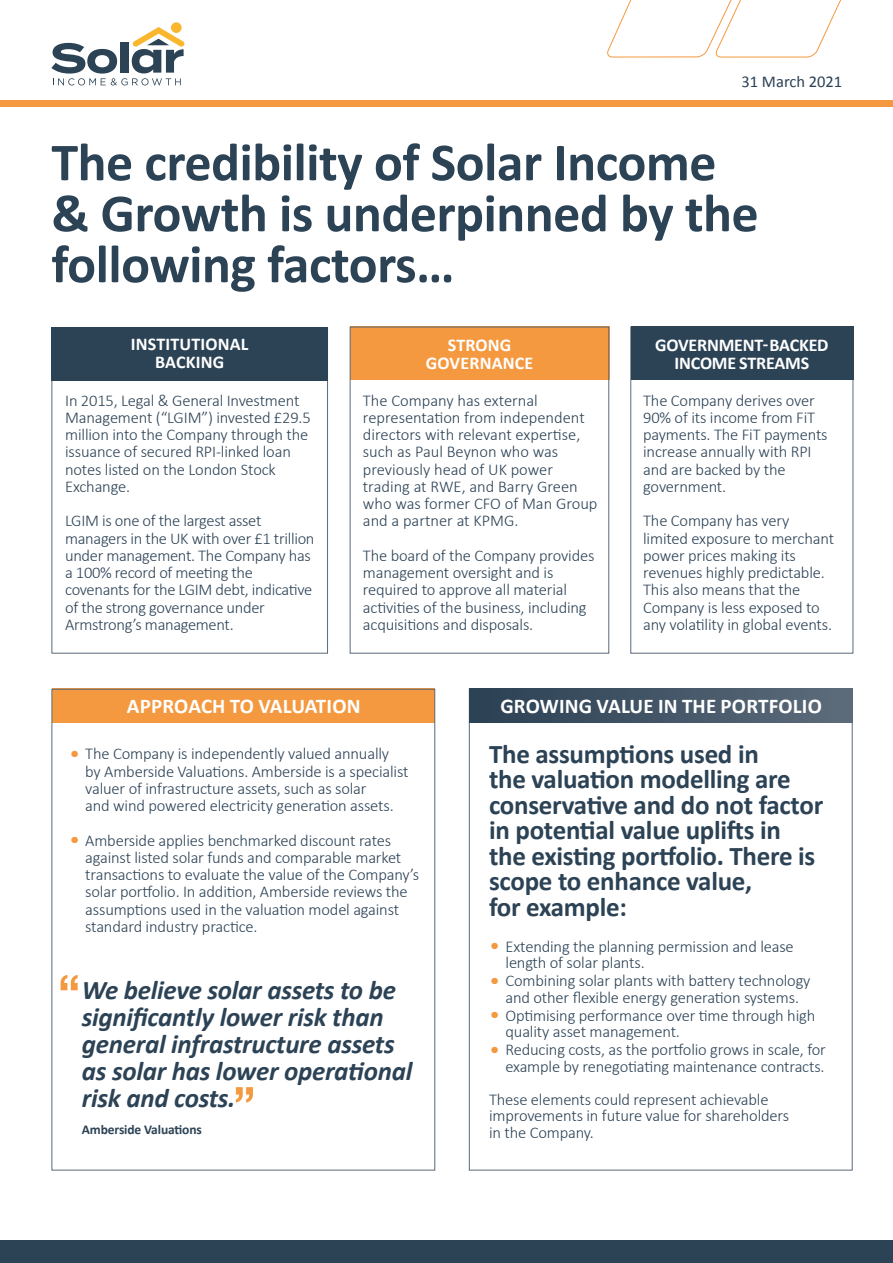
<style>
.page{position:relative;width:893px;height:1263px;background:#fff}
.page>*{position:absolute;margin:0;border:0;box-sizing:border-box;transform-origin:0 0}
.t1{font:700 54px/51px "Calibri";letter-spacing:-.01em;color:#2c4255}
.t2{font:700 27px/25.5px "Calibri";letter-spacing:-.01em;color:#2c4255}
.t3{font:italic 700 27px/27px "Calibri";letter-spacing:-.01em;color:#2c4255}
.t4{font:700 21px "Calibri";letter-spacing:.01em;color:#fff}
.t5{font:700 18px/18px "Calibri";color:#fff;text-align:center}
.t6{font:300 16.5px/17.2px "Calibri";letter-spacing:-.01em;color:#2c4255}
.t7{font:16.5px "Calibri";color:#2c4255}
.t8{font:700 13.5px "Calibri";letter-spacing:-.01em;color:#2c4255}
.s1{font-size:22.5px;color:#f4993f}
</style>
<div class="page">
<div style="left:0;top:1241px;width:893px;height:22px;background:#2c4255"></div>
<div style="left:0;top:100px;width:893px;height:6px;background:#f4993f"></div>
<div style="left:350px;top:327px;width:259px;height:53px;background:#f4993f"></div>
<div style="left:52px;top:689px;width:383px;height:34px;background:#f4993f"></div>
<div style="left:630px;top:327px;width:223px;height:326px;border:1px solid #5b6b7a"></div>
<div style="left:52px;top:327px;width:276px;height:54px;background:#2c4255"></div>
<div style="left:350px;top:327px;width:259px;height:326px;border:1px solid #5b6b7a"></div>
<svg style="left:61px;top:975px;width:17px;height:15px"></svg>
<svg style="left:236px;top:1087px;width:17px;height:15px"></svg>
<div style="left:631px;top:327px;width:222px;height:53px;background:#2c4255"></div>
<div style="left:470px;top:689px;width:383px;height:34px;background:linear-gradient(to right,#2a4053,#5d6c7b)"></div>
<div style="left:171px;top:22px;width:11px;height:11px;background:#fab62d;border-radius:50%"></div>
<svg style="left:51px;top:27px;width:134px;height:58px"></svg>
<svg style="left:607px;top:0;width:234px;height:58px"></svg>
<p class="t7" style="left:741px;top:71px;width:102px">31 March 2021</p>
<h1 class="t1" style="left:51px;top:137px;width:709px">The credibility of Solar Income &amp; Growth is underpinned by the following factors…</h1>
<p class="t5" style="left:131px;top:335px;width:119px">INSTITUTIONAL<br>BACKING</p>
<p class="t6" style="left:65px;top:391px;width:247px">In 2015, Legal &amp; General Investment<br>Management (“LGIM”) invested £29.5 million into the Company through the issuance of secured RPI-linked loan notes listed on the London Stock<br>Exchange.</p>
<p class="t6" style="left:65px;top:511px;width:251px">LGIM is one of the largest asset managers in the UK with over £1 trillion under management. The Company has a 100% record of meeting the covenants for the LGIM debt, indicative of the strong governance under<br>Armstrong’s management.</p>
<p class="t5" style="left:426px;top:336px;width:109px">STRONG<br>GOVERNANCE</p>
<p class="t6" style="left:363px;top:391px;width:236px">The Company has external representation from independent directors with relevant expertise, such as Paul Beynon who was previously head of UK power trading at RWE, and Barry Green who was former CFO of Man Group and a partner at KPMG.</p>
<p class="t6" style="left:363px;top:546px;width:233px">The board of the Company provides management oversight and is required to approve all material activities of the business, including acquisitions and disposals.</p>
<p class="t5" style="left:655px;top:336px;width:175px">GOVERNMENT- BACKED<br>INCOME STREAMS</p>
<p class="t6" style="left:643px;top:391px;width:186px">The Company derives over<br>90% of its income from FiT payments. The FiT payments increase annually with RPI and are backed by the government.</p>
<p class="t6" style="left:643px;top:512px;width:192px">The Company has very limited exposure to merchant power prices making its revenues highly predictable.<br>This also means that the<br>Company is less exposed to any volatility in global events.</p>
<p class="t4" style="left:127px;top:692px;width:235px">APPROACH TO VALUATION</p>
<p class="t6" style="left:85px;top:744px;width:325px;text-indent:-16px"><span class="s1">•</span> The Company is independently valued annually by Amberside Valuations. Amberside is a specialist valuer of infrastructure assets, such as solar<br>and wind powered electricity generation assets.</p>
<p class="t6" style="left:85px;top:831px;width:335px;text-indent:-16px"><span class="s1">•</span> Amberside applies benchmarked discount rates against listed solar funds and comparable market transactions to evaluate the value of the Company’s solar portfolio. In addition, Amberside reviews the assumptions used in the valuation model against standard industry practice.</p>
<h2 class="t3" style="left:82px;top:977px;width:332px">We believe solar assets to be significantly lower risk than general infrastructure assets as solar has lower operational risk and costs.</h2>
<p class="t8" style="left:82px;top:1121px;width:122px">Amberside Valuations</p>
<p class="t4" style="left:500px;top:692px;width:323px">GROWING VALUE IN THE PORTFOLIO</p>
<h2 class="t2" style="left:489px;top:741px;width:336px">The assumptions used in<br>the valuation modelling are conservative and do not factor in potential value uplifts in the existing portfolio. There is scope to enhance value,<br>for example:</h2>
<p class="t6" style="left:505px;top:937px;width:290px;line-height:16.5px;text-indent:-17px"><span class="s1">•</span> Extending the planning permission and lease length of solar plants.</p>
<p class="t6" style="left:489px;top:972px;width:323px;line-height:16.5px;text-align:center"><span class="s1">•</span> Combining solar plants with battery technology and other flexible energy generation systems.</p>
<p class="t6" style="left:505px;top:1006px;width:311px;line-height:16.5px;text-indent:-17px"><span class="s1">•</span> Optimising performance over time through high quality asset management.</p>
<p class="t6" style="left:489px;top:1041px;width:338px;line-height:16.5px;text-align:right"><span class="s1">•</span> Reducing costs, as the portfolio grows in scale, for example by renegotiating maintenance contracts.</p>
<p class="t6" style="left:489px;top:1090px;width:302px;line-height:16.5px">These elements could represent achievable improvements in future value for shareholders in the Company.</p>
</div>
